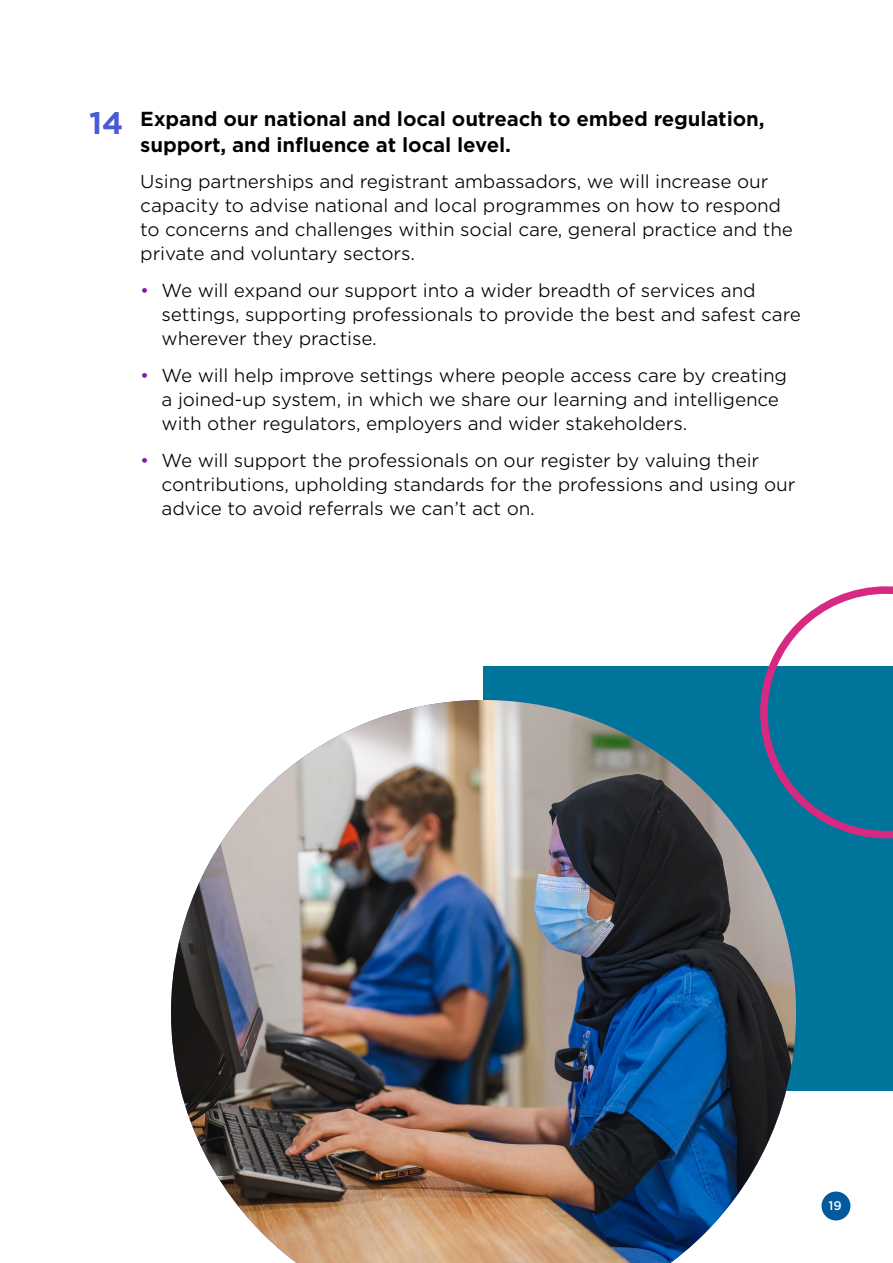
<style>
.page{position:relative;width:893px;height:1263px;background:#fff}
.page>*{position:absolute;margin:0;border:0;box-sizing:border-box;transform-origin:0 0}
.t1{font:700 19.5px/25.5px "Gotham S Sm";letter-spacing:-.01em;color:#000}
.Body_copy_commitment{font:300 18px/24px "Gotham S Sm";letter-spacing:-.01em;color:#000}
.t2{font:500 12px "Gotham S Sm";color:#fff}
.s1{font-size:30px;color:#495ad4}
.s2{color:#8917a6}
</style>
<div class="page">
<div style="left:821px;top:1191px;width:29px;height:29px;background:#005a9b;border-radius:50%"></div>
<div style="left:483px;top:666px;width:410px;height:424px;background:#00749b"></div>
<img style="left:171px;top:700px;width:625px;height:563px">
<svg style="left:760px;top:586px;width:133px;height:252px"></svg>
<p class="t1" style="left:140px;top:106px;width:626px;text-indent:-51px"><span class="s1">14</span> Expand our national and local outreach to embed regulation, support, and influence at local level.</p>
<p class="Body_copy_commitment" style="left:140px;top:169px;width:654px">Using partnerships and registrant ambassadors, we will increase our capacity to advise national and local programmes on how to respond to concerns and challenges within social care, general practice and the private and voluntary sectors.</p>
<p class="Body_copy_commitment" style="left:162px;top:278px;width:641px;text-indent:-21px"><span class="s2">•</span> We will expand our support into a wider breadth of services and settings, supporting professionals to provide the best and safest care wherever they practise.</p>
<p class="Body_copy_commitment" style="left:162px;top:363px;width:627px;text-indent:-21px"><span class="s2">•</span> We will help improve settings where people access care by creating a joined-up system, in which we share our learning and intelligence with other regulators, employers and wider stakeholders.</p>
<p class="Body_copy_commitment" style="left:162px;top:448px;width:635px;text-indent:-21px"><span class="s2">•</span> We will support the professionals on our register by valuing their contributions, upholding standards for the professions and using our advice to avoid referrals we can’t act on.</p>
<p class="t2" style="left:828px;top:1198px;width:15px">19</p>
</div>
